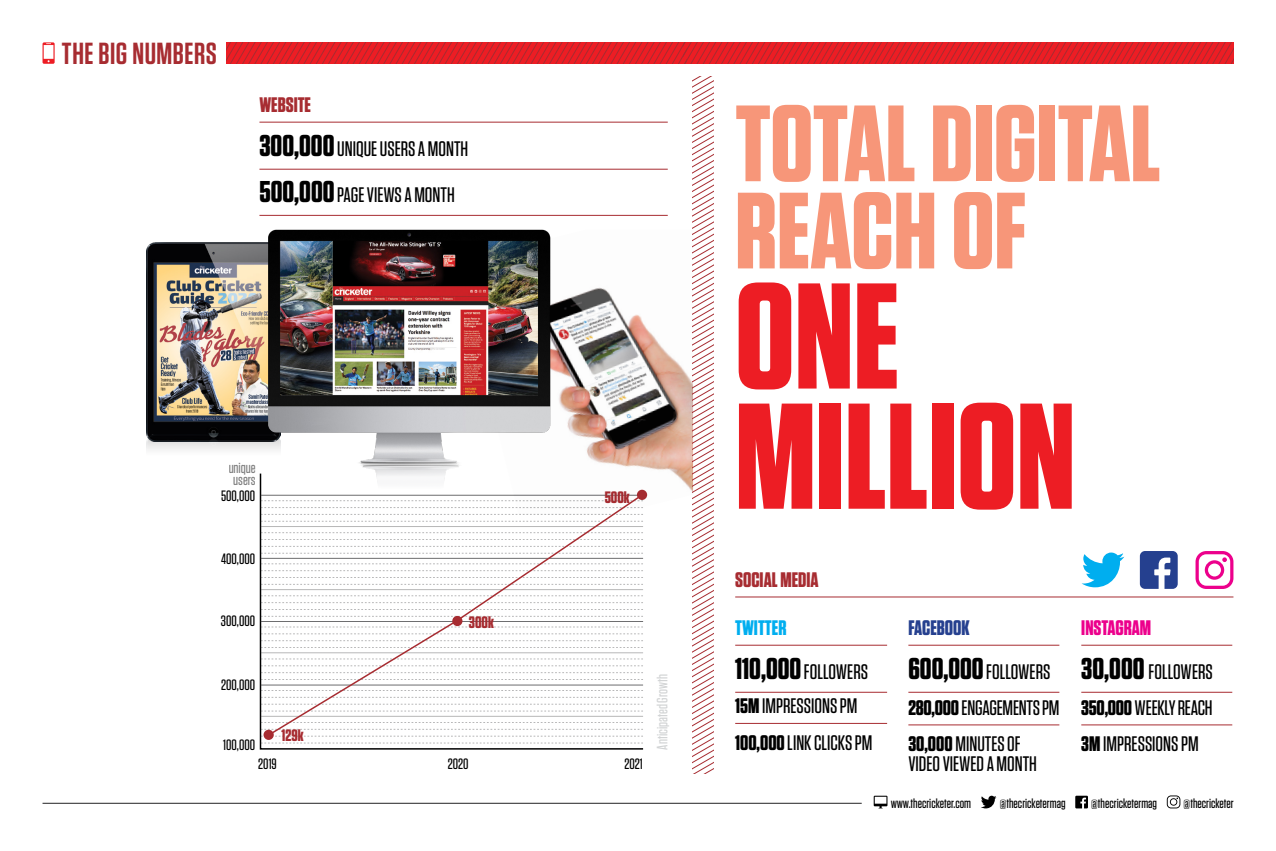
<style>
.page{position:relative;width:1276px;height:851px;background:#fff}
.page>*{position:absolute;margin:0;border:0;box-sizing:border-box;transform-origin:0 0}
.t1{font:700 150.15px/120.1px "Tungsten";color:#ed1d24}
.t2{font:700 108.15px/87.2px "Tungsten";color:#f79679}
.t3{font:600 30.45px "Tungsten";letter-spacing:.015em;color:#a72c31}
.t4{font:500 21px/44px "Tungsten";color:#000}
.t5{font:700 21px/44px "Tungsten";color:#ec008c}
.t6{font:700 21px "Tungsten";color:#a72c31}
.t7{font:700 16.5px "Tungsten";color:#a72c31}
.t8{font:500 15px/12px "Tungsten";color:#000;text-align:center}
.t9{font:500 15px "Tungsten";color:#d1d3d4}
.t10{font:500 13.5px "Tungsten";color:#000}
.s1{font-weight:700;color:#a72c31}
.s2{font-weight:700;font-size:30px}
.s3{font-weight:700;color:#00aeef}
.s4{font-weight:700}
.s5{font-weight:700;color:#25408f}
.s6{font-size:30px;color:#000}
.s7{font-weight:500;color:#000}
</style>
<div class="page">
<svg style="left:43px;top:42px;width:12px;height:22px"></svg>
<svg style="left:226px;top:43px;width:1007px;height:21px;background:#df1f26"></svg>
<svg style="left:259px;top:511px;width:385px;height:239px"></svg>
<hr style="left:261px;top:684px;width:382px;height:1px;background:#474749">
<hr style="left:261px;top:621px;width:382px;height:1px;background:#474749">
<hr style="left:261px;top:558px;width:382px;height:1px;background:#474749">
<hr style="left:261px;top:715px;width:382px;height:1px;background:#474749">
<hr style="left:261px;top:652px;width:382px;height:1px;background:#474749">
<hr style="left:261px;top:589px;width:382px;height:1px;background:#474749">
<hr style="left:261px;top:526px;width:382px;height:1px;background:#474749">
<svg style="left:261px;top:742px;width:382px;height:1px"></svg>
<svg style="left:263px;top:729px;width:11px;height:10px"></svg>
<img style="left:147px;top:243px;width:109px;height:191px">
<img style="left:147px;top:434px;width:109px;height:16px">
<img style="left:564px;top:287px;width:128px;height:213px">
<img style="left:256px;top:229px;width:308px;height:229px">
<img style="left:259px;top:458px;width:306px;height:53px">
<svg style="left:692px;top:77px;width:22px;height:696px"></svg>
<svg style="left:265px;top:492px;width:379px;height:246px"></svg>
<hr style="left:259px;top:122px;width:409px;height:1px;background:#a72c31">
<hr style="left:259px;top:169px;width:409px;height:1px;background:#a72c31">
<hr style="left:259px;top:215px;width:409px;height:1px;background:#a72c31">
<hr style="left:735px;top:596px;width:498px;height:1px;background:#a72c31">
<hr style="left:735px;top:644px;width:152px;height:1px;background:#a72c31">
<hr style="left:735px;top:692px;width:152px;height:1px;background:#a72c31">
<hr style="left:735px;top:723px;width:152px;height:1px;background:#a72c31">
<hr style="left:908px;top:644px;width:151px;height:1px;background:#a72c31">
<hr style="left:908px;top:692px;width:151px;height:1px;background:#a72c31">
<hr style="left:908px;top:724px;width:151px;height:1px;background:#a72c31">
<hr style="left:1081px;top:644px;width:151px;height:1px;background:#a72c31">
<hr style="left:1081px;top:692px;width:151px;height:1px;background:#a72c31">
<hr style="left:1081px;top:724px;width:151px;height:1px;background:#a72c31">
<svg style="left:1140px;top:551px;width:37px;height:37px"></svg>
<svg style="left:1081px;top:552px;width:43px;height:35px"></svg>
<svg style="left:1195px;top:551px;width:38px;height:38px"></svg>
<svg style="left:873px;top:795px;width:14px;height:13px"></svg>
<svg style="left:981px;top:795px;width:15px;height:13px"></svg>
<svg style="left:1075px;top:795px;width:13px;height:13px"></svg>
<svg style="left:1166px;top:795px;width:14px;height:13px"></svg>
<hr style="left:43px;top:802px;width:818px;height:1px;background:#474749">
<h3 class="t3" style="left:62px;top:37px;width:157px">THE BIG NUMBERS</h3>
<p class="t4" style="left:259px;top:83px;width:210px"><span class="s1">WEBSITE<br></span><span class="s2">300,000</span>UNIQUE USERS A MONTH</p>
<p class="t4" style="left:259px;top:173px;width:197px"><span class="s2">500,000</span> PAGE VIEWS A MONTH</p>
<p class="t8" style="left:228px;top:462px;width:29px">unique users</p>
<p class="t8" style="left:221px;top:490px;width:36px">500,000</p>
<p class="t8" style="left:221px;top:552px;width:35px">400,000</p>
<p class="t8" style="left:221px;top:615px;width:36px">300,000</p>
<p class="t8" style="left:221px;top:678px;width:35px">200,000</p>
<p class="t8" style="left:223px;top:739px;width:33px">100,000</p>
<p class="t7" style="left:281px;top:726px;width:24px">129k</p>
<p class="t8" style="left:258px;top:757px;width:20px">2019</p>
<p class="t7" style="left:605px;top:488px;width:26px">500k</p>
<p class="t7" style="left:469px;top:613px;width:26px">300k</p>
<p class="t8" style="left:448px;top:757px;width:22px">2020</p>
<p class="t8" style="left:624px;top:757px;width:20px">2021</p>
<p class="t9" style="left:654px;top:749px;width:77px;rotate:-90deg">Anticipated Growth</p>
<h2 class="t2" style="left:735px;top:103px;width:427px">TOTAL DIGITAL<br>REACH OF</h2>
<h1 class="t1" style="left:735px;top:280px;width:342px">ONE<br>MILLION</h1>
<p class="t6" style="left:735px;top:568px;width:85px">SOCIAL MEDIA</p>
<p class="t4" style="left:735px;top:605px;width:134px"><span class="s3">TWITTER<br></span><span class="s2">110,000</span> FOLLOWERS</p>
<p class="t4" style="left:735px;top:687px;width:139px;line-height:36.5px"><span class="s4">15M</span> IMPRESSIONS PM<br><span class="s4">100,000</span> LINK CLICKS PM</p>
<p class="t4" style="left:908px;top:605px;width:144px"><span class="s5">FACEBOOK<br></span><span class="s2">600,000</span> FOLLOWERS</p>
<p class="t4" style="left:908px;top:689px;width:152px;line-height:36.5px"><span class="s4">280,000</span> ENGAGEMENTS PM<br><span class="s4">30,000</span> MINUTES OF</p>
<p class="t4" style="left:908px;top:741px;width:130px">VIDEO VIEWED A MONTH</p>
<p class="t5" style="left:1081px;top:606px;width:133px">INSTAGRAM<br><span class="s6">30,000</span> <span class="s7">FOLLOWERS</span></p>
<p class="t4" style="left:1081px;top:689px;width:133px;line-height:36.5px"><span class="s4">350,000</span> WEEKLY REACH<br><span class="s4">3M</span> IMPRESSIONS PM</p>
<p class="t10" style="left:890px;top:796px;width:82px">www.thecricketer.com</p>
<p class="t10" style="left:999px;top:796px;width:67px">@thecricketermag</p>
<p class="t10" style="left:1091px;top:796px;width:67px">@thecricketermag</p>
<p class="t10" style="left:1183px;top:796px;width:52px">@thecricketer</p>
</div>
